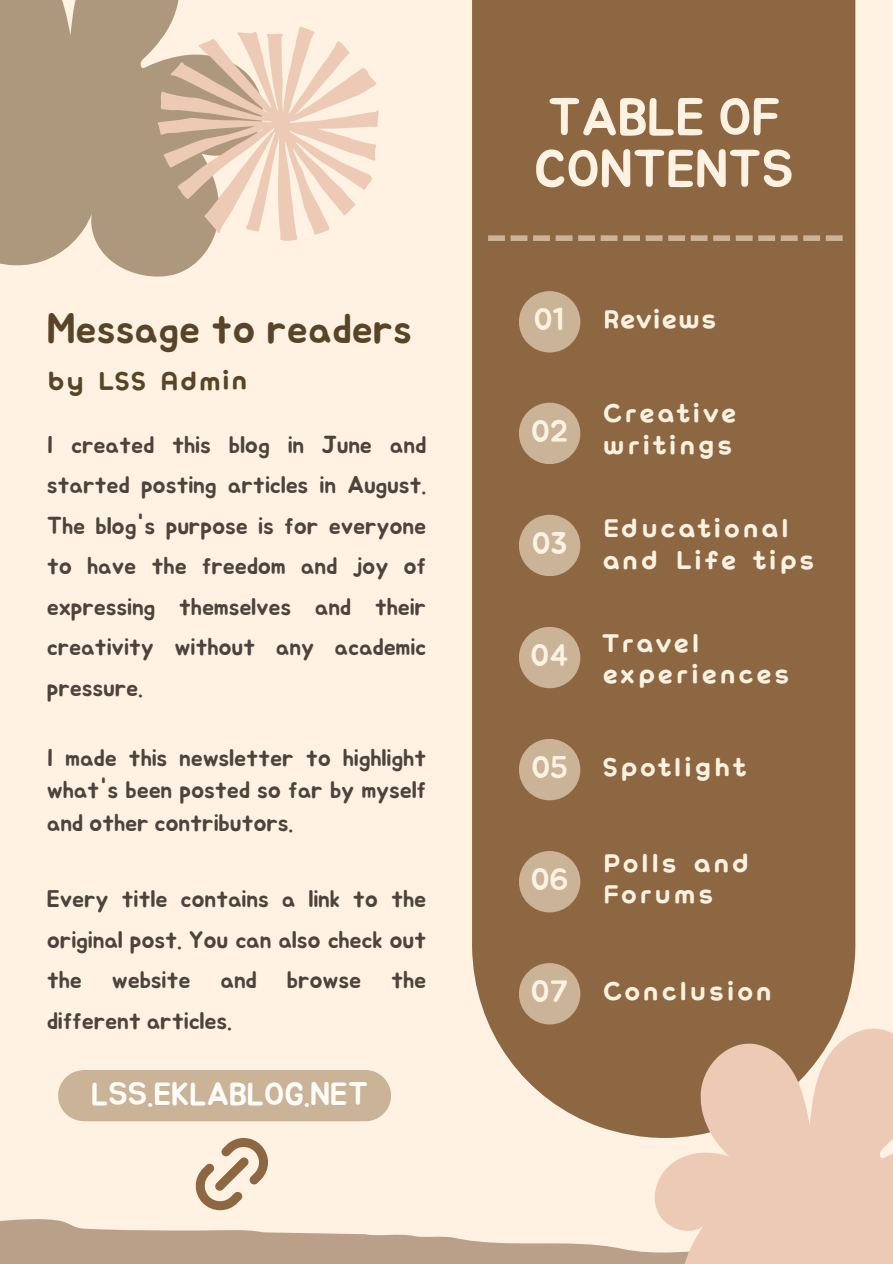
<style>
.page{position:relative;width:893px;height:1264px;background:#fff}
.page>*{position:absolute;margin:0;border:0;box-sizing:border-box;transform-origin:0 0}
.t1{font:52.5px/51.8px "Jua";color:#fff2e2}
.t2{font:41.7px "Jua";color:#594427}
.t3{font:32.1px/31.5px "TDTD Bright Star OTF";letter-spacing:.05em;color:#fff2e2}
.t4{font:32.1px "TDTD Bright Star OTF";letter-spacing:-.005em;color:#594427}
.t5{font:32.1px "TDTD Bright Star OTF";color:#fff2e2}
.t6{font:31.95px "Jua";color:#fffdfa}
.t7{font:30.6px "Jua";color:#fff2e2}
.t8{font:24px/40.5px "Jua";letter-spacing:-.01em;color:#4d433c;text-align:justify}
</style>
<div class="page">
<div style="left:0;top:0;width:892px;height:1263px;background:#fff2e2"></div>
<svg style="left:0;top:0;width:212px;height:277px;background:#b6a187"></svg>
<svg style="left:157px;top:27px;width:221px;height:214px"></svg>
<div style="left:472px;top:0;width:383px;height:1137px;background:#8d6741"></div>
<svg style="left:488px;top:235px;width:354px;height:6px;background:#b89d7e"></svg>
<div style="left:519px;top:291px;width:61px;height:61px;background:#cab397;border-radius:50%"></div>
<div style="left:519px;top:402px;width:61px;height:62px;background:#cab397;border-radius:50%"></div>
<svg style="left:0;top:1219px;width:650px;height:44px"></svg>
<svg style="left:650px;top:1024px;width:242px;height:239px;background:#ddbba4"></svg>
<div style="left:58px;top:1069px;width:333px;height:52px;background:#cab397;border-radius:25px"></div>
<div style="left:519px;top:515px;width:61px;height:61px;background:#cab397;border-radius:50%"></div>
<div style="left:519px;top:627px;width:61px;height:61px;background:#cab397;border-radius:50%"></div>
<div style="left:519px;top:739px;width:61px;height:61px;background:#cab397;border-radius:50%"></div>
<div style="left:519px;top:851px;width:61px;height:61px;background:#cab397;border-radius:50%"></div>
<div style="left:519px;top:963px;width:61px;height:61px;background:#cab397;border-radius:50%"></div>
<svg style="left:195px;top:1138px;width:73px;height:71px"></svg>
<p class="t2" style="left:47px;top:310px;width:367px">Message to readers</p>
<p class="t4" style="left:47px;top:364px;width:203px">by LSS Admin</p>
<p class="t8" style="left:47px;top:425px;width:381px">I created this blog in June and started posting articles in August.<br>The blog's purpose is for everyone to have the freedom and joy of expressing themselves and their creativity without any academic pressure.</p>
<p class="t8" style="left:47px;top:742px;width:381px;line-height:32.7px">I made this newsletter to highlight what's been posted so far by myself and other contributors.</p>
<p class="t8" style="left:47px;top:879px;width:381px">Every title contains a link to the original post. You can also check out the website and browse the different articles.</p>
<p class="t6" style="left:91px;top:1079px;width:279px">LSS.EKLABLOG.NET</p>
<p class="t1" style="left:534px;top:93px;width:261px">TABLE OF<br>CONTENTS</p>
<p class="t7" style="left:534px;top:305px;width:33px">01</p>
<p class="t7" style="left:531px;top:417px;width:38px">02</p>
<p class="t7" style="left:531px;top:529px;width:37px">03</p>
<p class="t7" style="left:530px;top:641px;width:39px">04</p>
<p class="t7" style="left:531px;top:753px;width:38px">05</p>
<p class="t7" style="left:530px;top:865px;width:39px">06</p>
<p class="t7" style="left:531px;top:977px;width:39px">07</p>
<p class="t5" style="left:602px;top:302px;width:116px">Reviews</p>
<p class="t3" style="left:602px;top:399px;width:136px">Creative writings</p>
<p class="t3" style="left:602px;top:514px;width:214px">Educational and Life tips</p>
<p class="t3" style="left:602px;top:628px;width:189px">Travel experiences</p>
<p class="t3" style="left:602px;top:752px;width:146px">Spotlight</p>
<p class="t3" style="left:602px;top:848px;width:150px">Polls and<br>Forums</p>
<p class="t3" style="left:602px;top:976px;width:172px">Conclusion</p>
</div>
